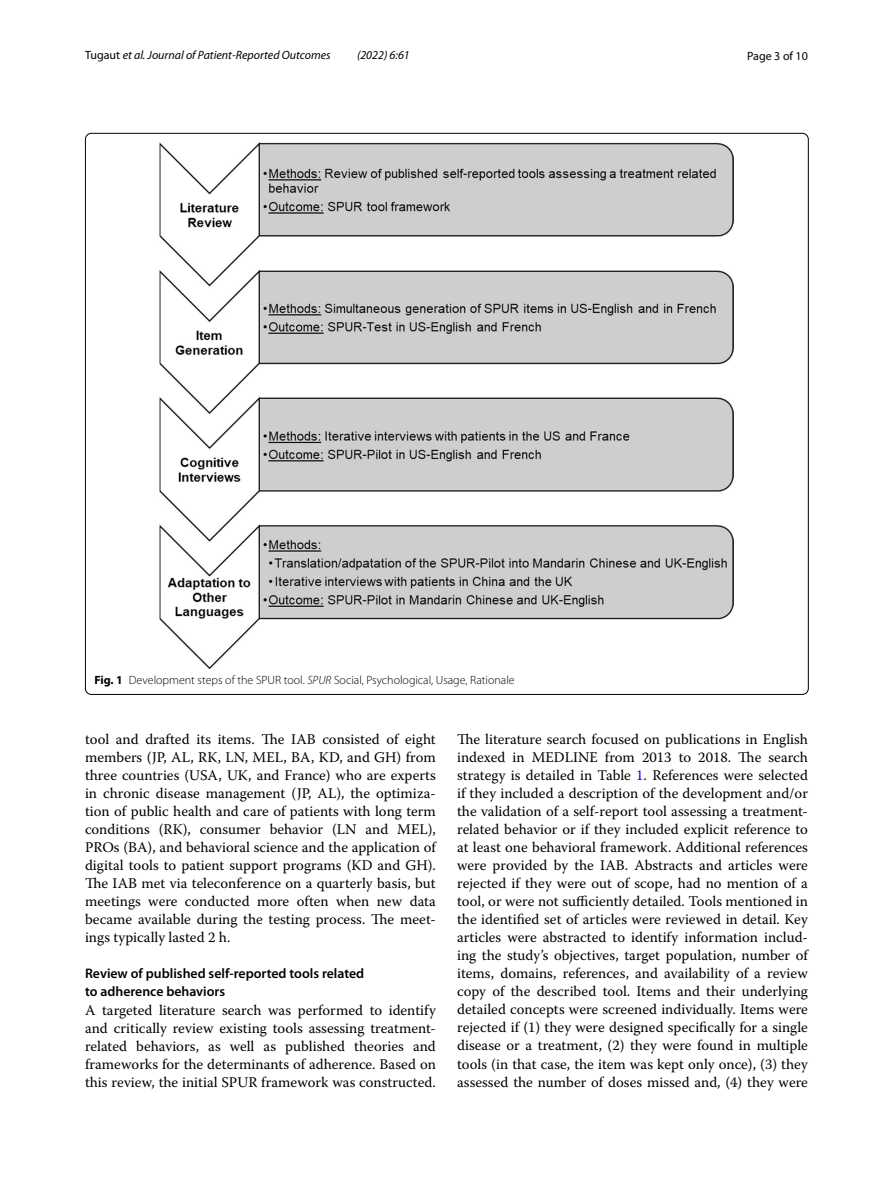
<style>
.page{position:relative;width:893px;height:1187px;background:#fff}
.page>*{position:absolute;margin:0;border:0;box-sizing:border-box;transform-origin:0 0}
.t1{font:14.7px/18px "Warnock Pro";color:#000;text-align:justify}
.t2{font:600 13.8px/18px "Myriad Pro";color:#000}
.t3{font:300 12px "Myriad Pro";color:#000}
.t4{font:italic 12px "Myriad Pro";color:#000}
.t5{font:12px "Myriad Pro";color:#000}
.s1{font-style:normal}
.s2{font-weight:700}
.s3{font-style:italic}
.s4{color:#00f}
</style>
<div class="page">
<img style="left:160px;top:142px;width:574px;height:527px">
<p class="t4" style="left:85px;top:48px;width:247px"><span class="s1">Tugaut</span> et al. Journal of Patient-Reported Outcomes</p>
<p class="t4" style="left:357px;top:48px;width:54px">(2022) 6:61</p>
<p class="t5" style="left:747px;top:48px;width:62px">Page 3 of 10</p>
<p class="t3" style="left:94px;top:673px;width:422px"><span class="s2">Fig. 1</span> Development steps of the SPUR tool. <span class="s3">SPUR</span> Social, Psychological, Usage, Rationale</p>
<p class="t1" style="left:85px;top:730px;width:352px">tool and drafted its items. The IAB consisted of eight members (JP, AL, RK, LN, MEL, BA, KD, and GH) from three countries (USA, UK, and France) who are experts in chronic disease management (JP, AL), the optimiza&shy;tion of public health and care of patients with long term conditions (RK), consumer behavior (LN and MEL), PROs (BA), and behavioral science and the application of digital tools to patient support programs (KD and GH).<br>The IAB met via teleconference on a quarterly basis, but meetings were conducted more often when new data became available during the testing process. The meet&shy;ings typically lasted 2 h.</p>
<p class="t2" style="left:85px;top:964px;width:281px">Review of published self‑reported tools related to adherence behaviors</p>
<p class="t1" style="left:85px;top:1000px;width:352px">A targeted literature search was performed to identify and critically review existing tools assessing treatment&shy;related behaviors, as well as published theories and frameworks for the determinants of adherence. Based on this review, the initial SPUR framework was constructed.</p>
<p class="t1" style="left:457px;top:730px;width:352px">The literature search focused on publications in English indexed in MEDLINE from 2013 to 2018. The search strategy is detailed in Table <span class="s4">1</span>. References were selected if they included a description of the development and/or the validation of a self-report tool assessing a treatment&shy;related behavior or if they included explicit reference to at least one behavioral framework. Additional references were provided by the IAB. Abstracts and articles were rejected if they were out of scope, had no mention of a tool, or were not sufficiently detailed. Tools mentioned in the identified set of articles were reviewed in detail. Key articles were abstracted to identify information includ&shy;ing the study’s objectives, target population, number of items, domains, references, and availability of a review copy of the described tool. Items and their underlying detailed concepts were screened individually. Items were rejected if (1) they were designed specifically for a single disease or a treatment, (2) they were found in multiple tools (in that case, the item was kept only once), (3) they assessed the number of doses missed and, (4) they were</p>
</div>
